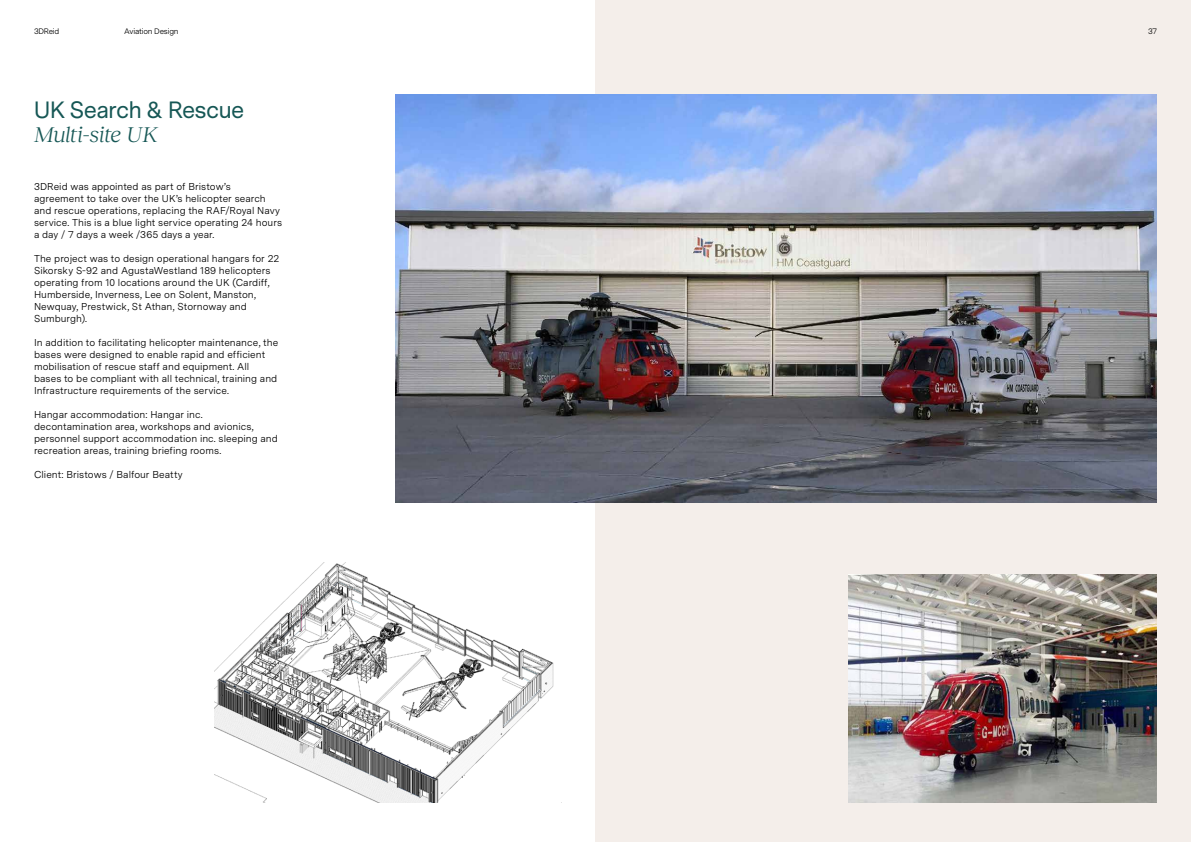
<style>
.page{position:relative;width:1191px;height:842px;background:#fff}
.page>*{position:absolute;margin:0;border:0;box-sizing:border-box;transform-origin:0 0}
.t1{font:22px "Messina Sans";letter-spacing:-.005em;color:#165755}
.t2{font:italic 22px "Reckless Neue";letter-spacing:-.01em;color:#165755}
.t3{font:10px/12px "Messina Sans";letter-spacing:.005em;color:#000}
.t4{font:8px "Messina Sans";letter-spacing:-.03em;color:#000}
</style>
<div class="page">
<div style="left:595px;top:0;width:596px;height:842px;background:#f4eeea"></div>
<img style="left:395px;top:94px;width:762px;height:408px">
<img style="left:848px;top:574px;width:309px;height:228px">
<img style="left:214px;top:562px;width:340px;height:240px">
<p class="t4" style="left:34px;top:25px;width:27px">3DReid</p>
<p class="t4" style="left:124px;top:25px;width:56px">Aviation Design</p>
<p class="t4" style="left:1148px;top:25px;width:10px">37</p>
<h1 class="t1" style="left:34px;top:95px;width:211px">UK Search &amp; Rescue</h1>
<h1 class="t2" style="left:34px;top:119px;width:125px">Multi-site UK</h1>
<p class="t3" style="left:34px;top:180px;width:250px">3DReid was appointed as part of Bristow’s agreement to take over the UK’s helicopter search and rescue operations, replacing the RAF/Royal Navy service. This is a blue light service operating 24 hours a day / 7 days a week /365 days a year.</p>
<p class="t3" style="left:34px;top:252px;width:247px">The project was to design operational hangars for 22<br>Sikorsky S-92 and AgustaWestland 189 helicopters operating from 10 locations around the UK (Cardiff, Humberside, Inverness, Lee on Solent, Manston, Newquay, Prestwick, St Athan, Stornoway and Sumburgh).</p>
<p class="t3" style="left:34px;top:336px;width:246px">In addition to facilitating helicopter maintenance, the bases were designed to enable rapid and efficient mobilisation of rescue staff and equipment. All bases to be compliant with all technical, training and Infrastructure requirements of the service.</p>
<p class="t3" style="left:34px;top:408px;width:245px">Hangar accommodation: Hangar inc. decontamination area, workshops and avionics, personnel support accommodation inc. sleeping and recreation areas, training briefing rooms.</p>
<p class="t3" style="left:34px;top:468px;width:150px">Client: Bristows / Balfour Beatty</p>
</div>
